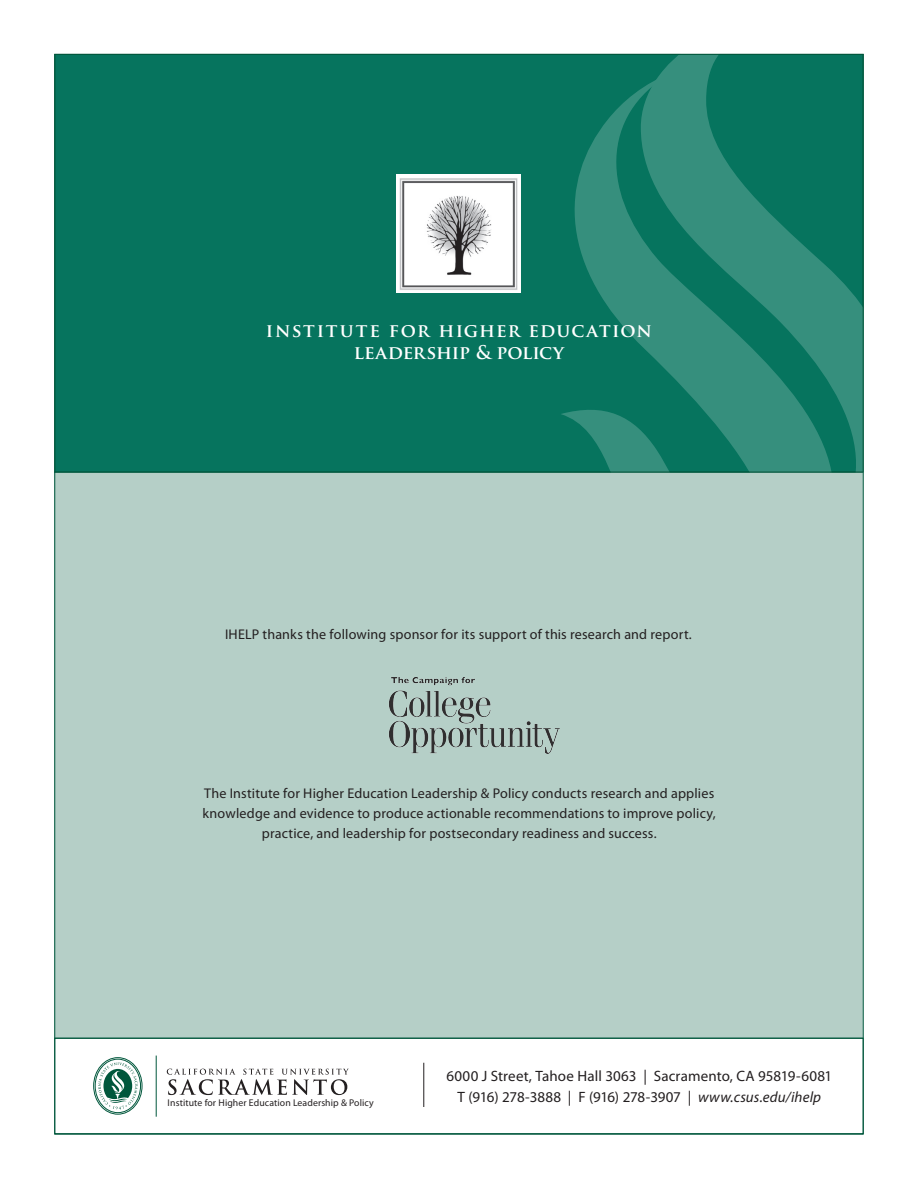
<style>
.page{position:relative;width:918px;height:1188px;background:#fff}
.page>*{position:absolute;margin:0;border:0;box-sizing:border-box;transform-origin:0 0}
.t1{font:700 18.45px/22.2px "Trajan Pro";letter-spacing:.045em;color:#fff;text-align:center}
.t2{font:15px/21px "Myriad Pro";letter-spacing:.005em;color:#231f20;text-align:center}
.t3{font:14.1px/19.8px "Myriad Pro";letter-spacing:.01em;color:#231f20;text-align:center}
.t4{font:9.75px "Myriad Pro";letter-spacing:.01em;color:#231f20}
.s1{font-style:italic}
</style>
<div class="page">
<div style="left:55px;top:472px;width:808px;height:662px;background:#b5cfc7"></div>
<div style="left:54px;top:54px;width:810px;height:418px;background:#06745e;border:1px solid #00573c"></div>
<svg style="left:574px;top:89px;width:67px;height:256px;fill:#368f7d"></svg>
<svg style="left:641px;top:53px;width:223px;height:419px;fill:#318c7a"></svg>
<svg style="left:561px;top:402px;width:186px;height:70px"></svg>
<div style="left:55px;top:1038px;width:808px;height:96px;background:#fff"></div>
<hr style="left:423px;top:1063px;width:1px;height:44px;background:#231f20">
<svg style="left:93px;top:1058px;width:49px;height:56px"></svg>
<hr style="left:156px;top:1056px;width:1px;height:61px;background:#00573c">
<svg style="left:167px;top:1069px;width:182px;height:26px"></svg>
<div style="left:93px;top:1057px;width:49px;height:57px;border:1px solid #00573c;border-radius:50%"></div>
<div style="left:95px;top:1059px;width:46px;height:54px;border:1px solid #00573c;border-radius:50%"></div>
<svg style="left:98px;top:1062px;width:40px;height:48px"></svg>
<hr style="left:55px;top:1038px;width:808px;height:1px;background:#00573c">
<img style="left:396px;top:175px;width:124px;height:118px">
<hr style="left:54px;top:472px;width:809px;height:1px;background:#00573c">
<img style="left:389px;top:677px;width:171px;height:77px">
<h1 class="t1" style="left:266px;top:319px;width:388px">INSTITUTE FOR HIGHER EDUCATION<br>LEADERSHIP &amp; POLICY</h1>
<p class="t3" style="left:225px;top:624px;width:468px">IHELP thanks the following sponsor for its support of this research and report.</p>
<p class="t3" style="left:203px;top:783px;width:515px">The Institute for Higher Education Leadership &amp; Policy conducts research and applies knowledge and evidence to produce actionable recommendations to improve policy, practice, and leadership for postsecondary readiness and success.</p>
<p class="t4" style="left:168px;top:1097px;width:208px">Institute for Higher Education Leadership &amp; Policy</p>
<p class="t2" style="left:447px;top:1065px;width:387px">6000 J Street, Tahoe Hall 3063 | Sacramento, CA 95819-6081<br>T (916) 278-3888 | F (916) 278-3907 | <span class="s1">www.csus.edu/ihelp</span></p>
</div>
